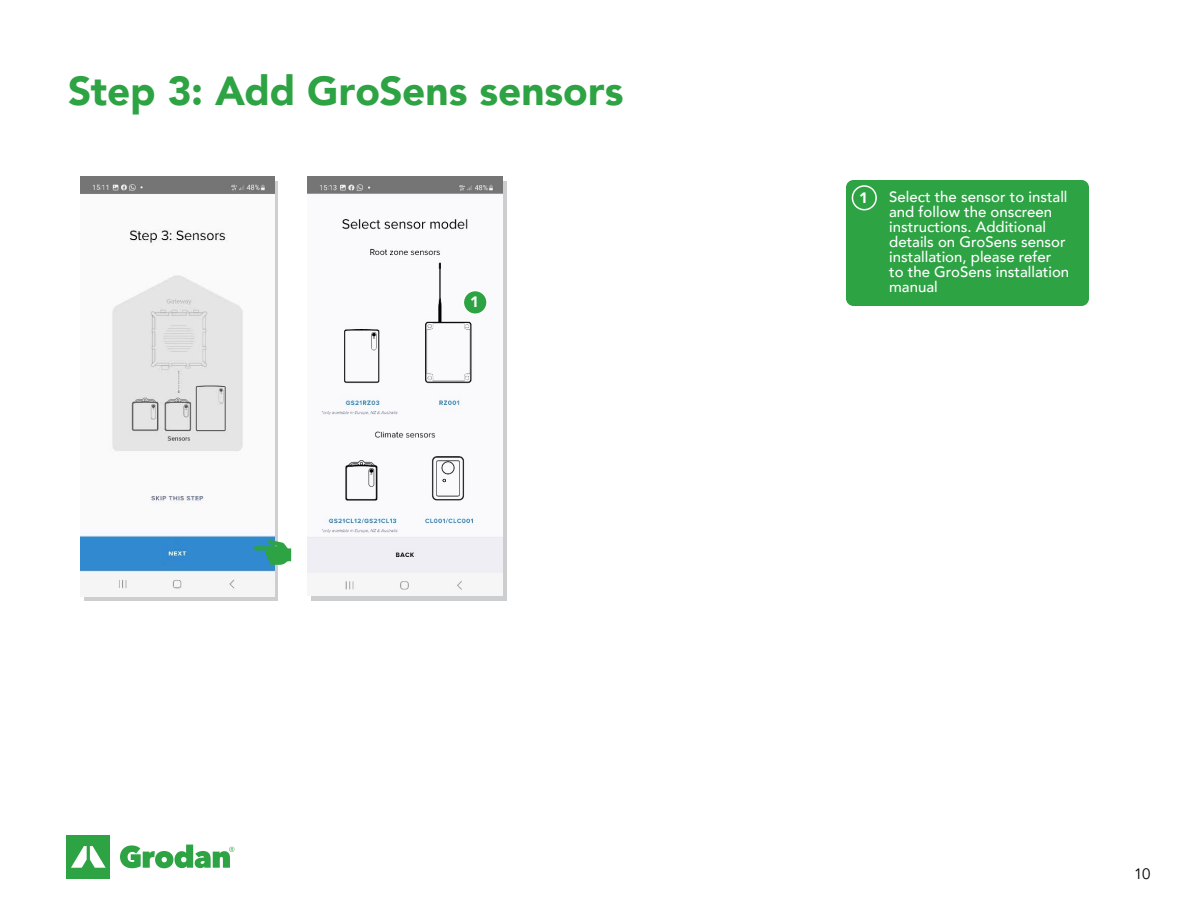
<style>
.page{position:relative;width:1188px;height:918px;background:#fff}
.page>*{position:absolute;margin:0;border:0;box-sizing:border-box;transform-origin:0 0}
.t1{font:900 40.5px "Avenir";color:#2da343}
.t2{font:500 15px/15px "Avenir";color:#fff}
.t3{font:900 15px "Avenir";color:#fff}
.t4{font:15px "Avenir";color:#000}
</style>
<div class="page">
<div style="left:67px;top:835px;width:43px;height:44px;background:#2da343"></div>
<svg style="left:71px;top:846px;width:35px;height:22px"></svg>
<svg style="left:120px;top:845px;width:114px;height:23px"></svg>
<div style="left:311px;top:181px;width:196px;height:420px;background:linear-gradient(to right,#cccecf,#cccecf)"></div>
<div style="left:85px;top:181px;width:193px;height:420px;background:linear-gradient(to right,#cccecf,#cccecf)"></div>
<div style="left:846px;top:180px;width:243px;height:126px;background:#2da343;border-radius:8px"></div>
<div style="left:852px;top:185px;width:25px;height:25px;border:2px solid #fff;border-radius:50%"></div>
<img style="left:80px;top:176px;width:194px;height:420px">
<img style="left:308px;top:176px;width:194px;height:420px">
<svg style="left:254px;top:540px;width:37px;height:25px"></svg>
<div style="left:463px;top:291px;width:24px;height:23px;background:#2da343;border-radius:50%"></div>
<div style="left:463px;top:290px;width:25px;height:25px;border:2px solid #fff;border-radius:50%"></div>
<h1 class="t1" style="left:68px;top:56px;width:557px">Step 3: Add GroSens sensors</h1>
<p class="t3" style="left:470px;top:289px;width:10px">1</p>
<p class="t3" style="left:859px;top:185px;width:10px">1</p>
<p class="t2" style="left:889px;top:189px;width:182px">Select the sensor to install and follow the onscreen instructions. Additional details on GroSens sensor installation, please refer to the GroSens installation manual</p>
<p class="t4" style="left:1134px;top:865px;width:18px">10</p>
</div>
